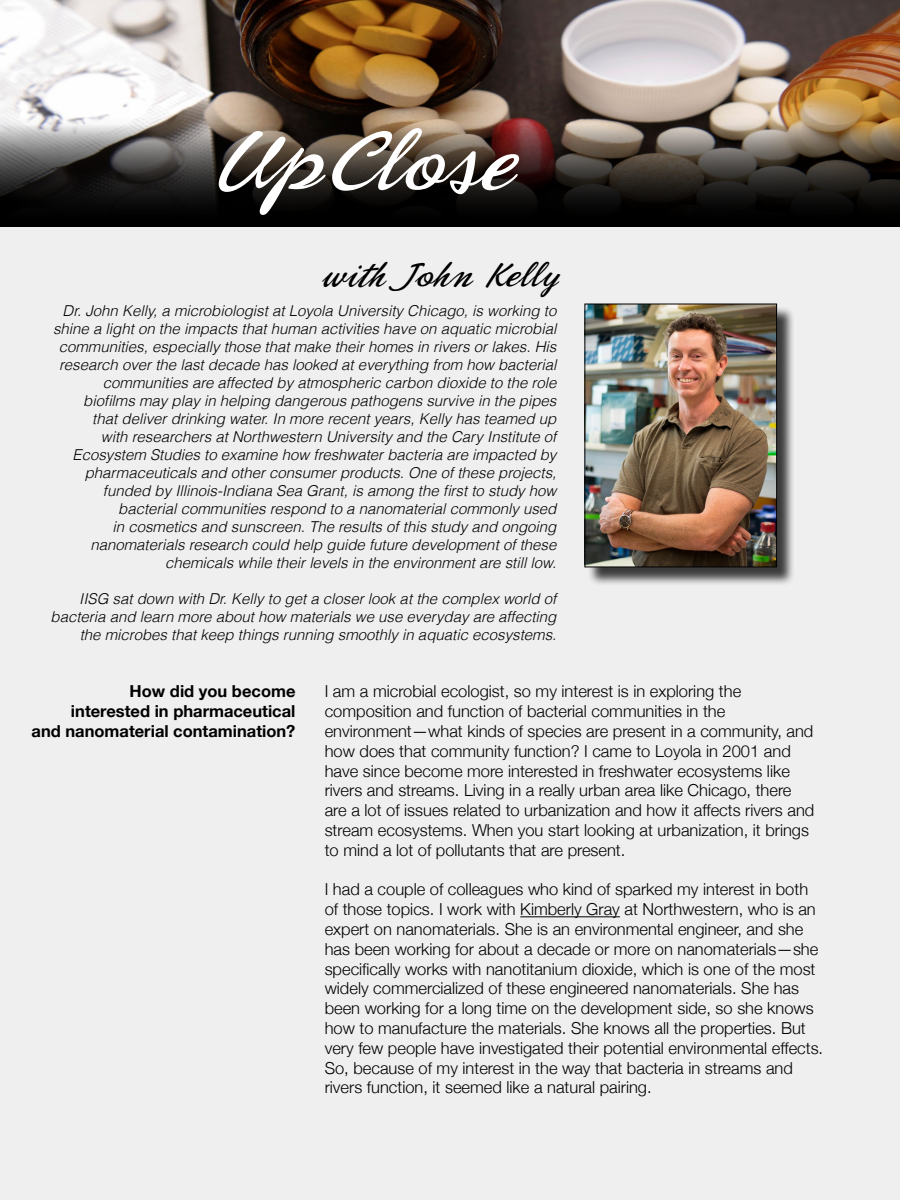
<style>
.page{position:relative;width:900px;height:1200px;background:#efeff0}
.page>*{position:absolute;margin:0;border:0;box-sizing:border-box;transform-origin:0 0}
.t1{font:90px "Phoenix Script FLF";color:#fff}
.t2{font:36px "Phoenix Script FLF";color:#000}
.t3{font:300 16.5px/19.8px "Helvetica Neue";color:#000}
.t4{font:700 16.5px/19.8px "Helvetica Neue";color:#000;text-align:right}
.t5{font:italic 300 15px/18px "Helvetica";color:#000;text-align:right}
</style>
<div class="page">
<img style="left:0;top:0;width:900px;height:227px">
<img style="left:0;top:116px;width:900px;height:110px">
<hr style="left:520px;top:916px;width:100px;height:1px;background:#000">
<div style="left:587px;top:306px;width:209px;height:280px;background:#000;opacity:.75"></div>
<img style="left:587px;top:306px;width:188px;height:259px">
<div style="left:585px;top:304px;width:192px;height:263px;border:1px solid #000"></div>
<h1 class="t1" style="left:210px;top:114px;width:305px">UpClose</h1>
<h2 class="t2" style="left:323px;top:257px;width:237px">with John Kelly</h2>
<p class="t5" style="left:53px;top:302px;width:505px">Dr. John Kelly, a microbiologist at Loyola University Chicago, is working to shine a light on the impacts that human activities have on aquatic microbial communities, especially those that make their homes in rivers or lakes. His research over the last decade has looked at everything from how bacterial communities are affected by atmospheric carbon dioxide to the role biofilms may play in helping dangerous pathogens survive in the pipes<br>that deliver drinking water. In more recent years, Kelly has teamed up<br>with researchers at Northwestern University and the Cary Institute of Ecosystem Studies to examine how freshwater bacteria are impacted by pharmaceuticals and other consumer products. One of these projects, funded by Illinois-Indiana Sea Grant, is among the first to study how bacterial communities respond to a nanomaterial commonly used<br>in cosmetics and sunscreen. The results of this study and ongoing nanomaterials research could help guide future development of these chemicals while their levels in the environment are still low.</p>
<p class="t5" style="left:51px;top:590px;width:507px">IISG sat down with Dr. Kelly to get a closer look at the complex world of bacteria and learn more about how materials we use everyday are affecting the microbes that keep things running smoothly in aquatic ecosystems.</p>
<p class="t4" style="left:32px;top:681px;width:265px">How did you become<br>interested in pharmaceutical<br>and nanomaterial contamination?</p>
<p class="t3" style="left:325px;top:681px;width:491px">I am a microbial ecologist, so my interest is in exploring the composition and function of bacterial communities in the environment—what kinds of species are present in a community, and how does that community function? I came to Loyola in 2001 and have since become more interested in freshwater ecosystems like rivers and streams. Living in a really urban area like Chicago, there are a lot of issues related to urbanization and how it affects rivers and stream ecosystems. When you start looking at urbanization, it brings to mind a lot of pollutants that are present.</p>
<p class="t3" style="left:325px;top:879px;width:500px">I had a couple of colleagues who kind of sparked my interest in both of those topics. I work with Kimberly Gray at Northwestern, who is an expert on nanomaterials. She is an environmental engineer, and she has been working for about a decade or more on nanomaterials—she specifically works with nanotitanium dioxide, which is one of the most widely commercialized of these engineered nanomaterials. She has been working for a long time on the development side, so she knows how to manufacture the materials. She knows all the properties. But very few people have investigated their potential environmental effects.<br>So, because of my interest in the way that bacteria in streams and rivers function, it seemed like a natural pairing.</p>
</div>
